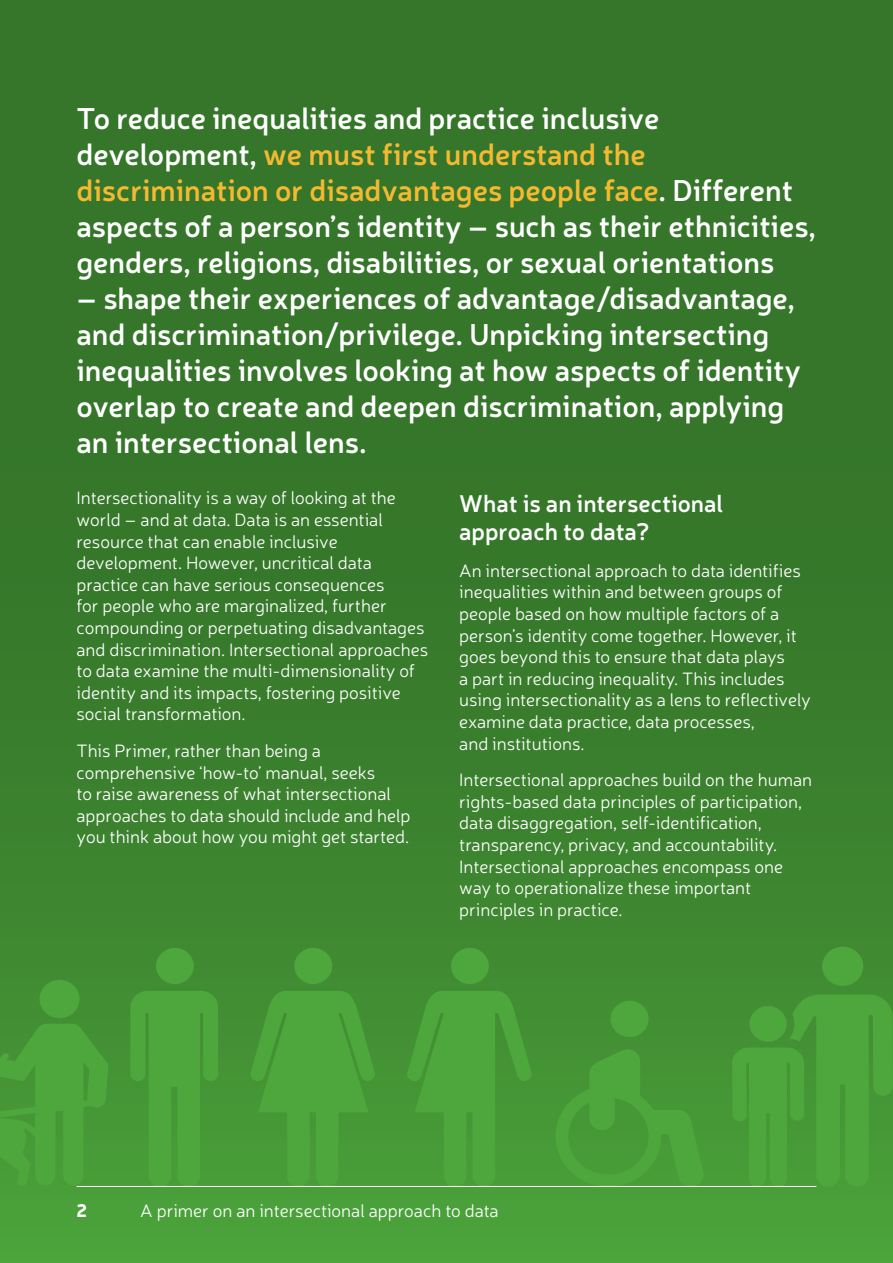
<style>
.page{position:relative;width:893px;height:1263px;background:#fff}
.page>*{position:absolute;margin:0;border:0;box-sizing:border-box;transform-origin:0 0}
.t1{font:600 30px/36px "Neris";color:#fff}
.t2{font:600 24px/28.8px "Neris";color:#fff}
.t3{font:300 18px/21.6px "Neris";color:#fff}
.t4{font:900 18px "Neris";color:#fff}
.s1{color:#f4b932}
</style>
<div class="page">
<div style="left:0;top:0;width:893px;height:1263px;background:linear-gradient(to bottom,#306b26,#469736)"></div>
<svg style="left:250px;top:991px;width:125px;height:195px;background:#4aa139"></svg>
<div style="left:294px;top:948px;width:38px;height:36px;background:#4da73c;border-radius:50%"></div>
<svg style="left:130px;top:948px;width:88px;height:238px;background:#499f39"></svg>
<svg style="left:555px;top:1047px;width:150px;height:141px;background:#489d38"></svg>
<div style="left:610px;top:1001px;width:39px;height:36px;background:#4da73c;border-radius:50%"></div>
<svg style="left:0;top:1024px;width:108px;height:161px;background:#4aa139"></svg>
<div style="left:40px;top:980px;width:40px;height:38px;background:#4da73c;border-radius:50%"></div>
<svg style="left:407px;top:991px;width:125px;height:195px;background:#499f39"></svg>
<div style="left:451px;top:948px;width:38px;height:36px;background:#4da73c;border-radius:50%"></div>
<div style="left:822px;top:947px;width:41px;height:39px;background:#4da73c;border-radius:50%"></div>
<svg style="left:732px;top:994px;width:161px;height:193px;background:#4aa039"></svg>
<hr style="left:77px;top:1186px;width:739px;height:1px;background:#fff">
<p class="t1" style="left:77px;top:99px;width:741px">To reduce inequalities and practice inclusive development, <span class="s1">we must first understand the discrimination or disadvantages people face</span>. Different aspects of a person’s identity – such as their ethnicities, genders, religions, disabilities, or sexual orientations</p>
<p class="t1" style="left:77px;top:279px;width:726px">– shape their experiences of advantage/disadvantage, and discrimination/privilege. Unpicking intersecting inequalities involves looking at how aspects of identity overlap to create and deepen discrimination, applying an intersectional lens.</p>
<p class="t3" style="left:77px;top:487px;width:353px">Intersectionality is a way of looking at the world – and at data. Data is an essential resource that can enable inclusive development. However, uncritical data practice can have serious consequences<br>for people who are marginalized, further compounding or perpetuating disadvantages and discrimination. Intersectional approaches to data examine the multi-dimensionality of identity and its impacts, fostering positive social transformation.</p>
<p class="t3" style="left:77px;top:739px;width:336px">This Primer, rather than being a comprehensive ‘how-to’ manual, seeks<br>to raise awareness of what intersectional approaches to data should include and help you think about how you might get started.</p>
<h2 class="t2" style="left:459px;top:487px;width:266px">What is an intersectional approach to data?</h2>
<p class="t3" style="left:459px;top:559px;width:353px">An intersectional approach to data identifies inequalities within and between groups of people based on how multiple factors of a person’s identity come together. However, it goes beyond this to ensure that data plays<br>a part in reducing inequality. This includes using intersectionality as a lens to reflectively examine data practice, data processes,<br>and institutions.</p>
<p class="t3" style="left:459px;top:768px;width:354px">Intersectional approaches build on the human rights-based data principles of participation, data disaggregation, self-identification, transparency, privacy, and accountability.<br>Intersectional approaches encompass one way to operationalize these important principles in practice.</p>
<p class="t4" style="left:77px;top:1197px;width:12px">2</p>
<p class="t3" style="left:140px;top:1199px;width:360px">A primer on an intersectional approach to data</p>
</div>
